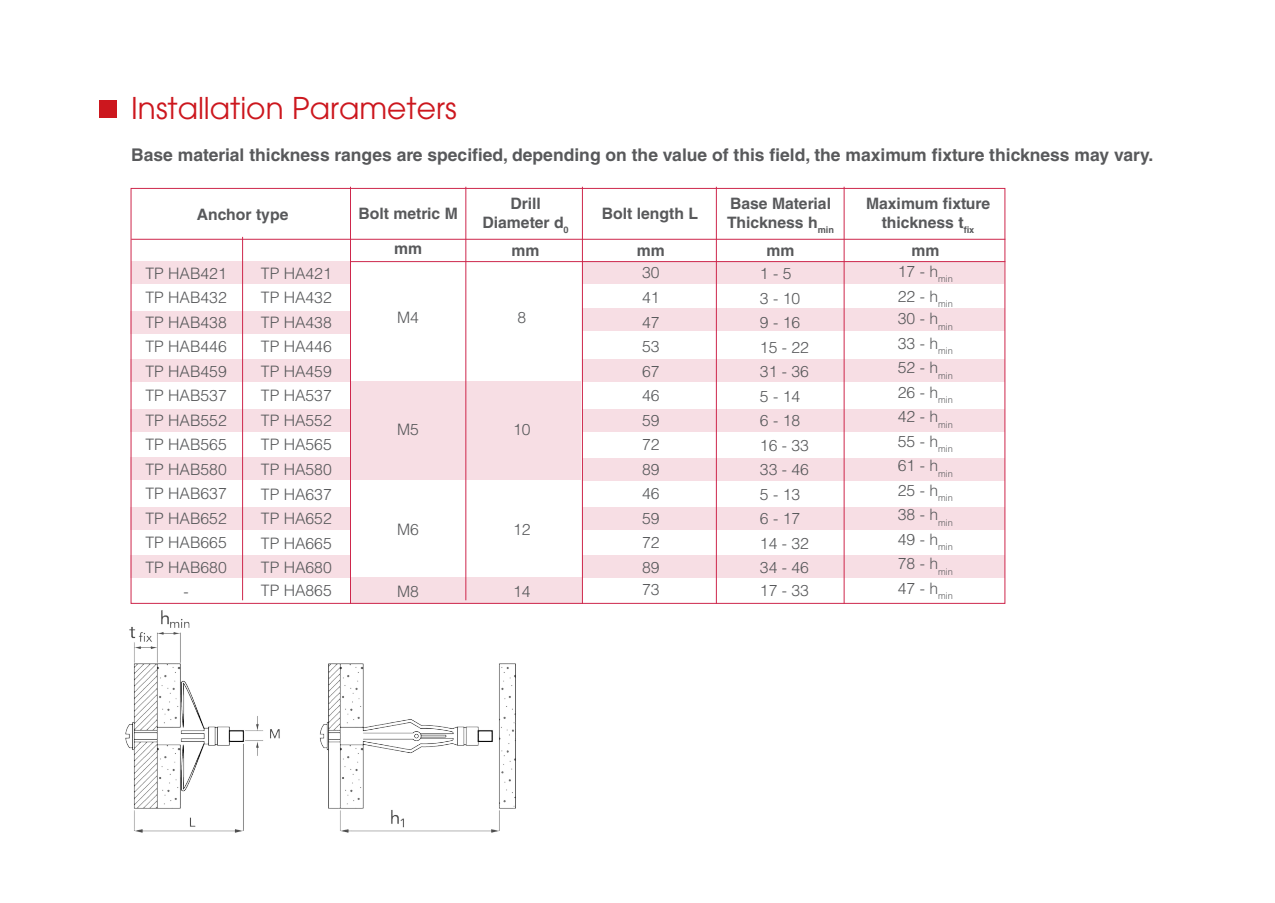
<style>
.page{position:relative;width:1275px;height:903px;background:#fff}
.page>*{position:absolute;margin:0;border:0;box-sizing:border-box;transform-origin:0 0}
.t1{font:29.75px "Avant Garde";color:#cc171e}
.t2{font:700 17.5px "Helvetica LT Std";color:#58595b}
.t3{font:300 15.75px/24.5px "Helvetica LT Std";color:#58595b;text-align:justify}
.t4{font:700 15.75px/18.9px "Helvetica LT Std";color:#58595b;text-align:center}
</style>
<div class="page">
<div style="left:99px;top:100px;width:18px;height:18px;background:#cc171e"></div>
<hr style="left:242px;top:237px;width:1px;height:363px;background:#ce274c">
<hr style="left:350px;top:187px;width:1px;height:417px;background:#ce274c">
<hr style="left:465px;top:187px;width:1px;height:413px;background:#ce274c">
<hr style="left:582px;top:187px;width:1px;height:417px;background:#ce274c">
<hr style="left:716px;top:187px;width:1px;height:417px;background:#ce274c">
<hr style="left:844px;top:187px;width:1px;height:417px;background:#ce274c">
<hr style="left:131px;top:239px;width:874px;height:1px;background:#ce274c">
<hr style="left:350px;top:261px;width:655px;height:1px;background:#ce274c">
<div style="left:131px;top:261px;width:219px;height:23px;background:#f7dee4"></div>
<div style="left:350px;top:382px;width:231px;height:98px;background:#f7dee4"></div>
<div style="left:582px;top:261px;width:422px;height:23px;background:#f7dee4"></div>
<div style="left:131px;top:311px;width:220px;height:23px;background:#f7dee4"></div>
<div style="left:131px;top:409px;width:220px;height:23px;background:#f7dee4"></div>
<div style="left:131px;top:507px;width:220px;height:22px;background:#f7dee4"></div>
<div style="left:582px;top:309px;width:423px;height:22px;background:#f7dee4"></div>
<div style="left:131px;top:359px;width:220px;height:23px;background:#f7dee4"></div>
<div style="left:131px;top:457px;width:220px;height:23px;background:#f7dee4"></div>
<div style="left:131px;top:555px;width:220px;height:23px;background:#f7dee4"></div>
<div style="left:350px;top:578px;width:232px;height:26px;background:#f7dee4"></div>
<div style="left:582px;top:359px;width:423px;height:23px;background:#f7dee4"></div>
<div style="left:582px;top:409px;width:423px;height:23px;background:#f7dee4"></div>
<div style="left:582px;top:459px;width:423px;height:22px;background:#f7dee4"></div>
<div style="left:582px;top:507px;width:423px;height:22px;background:#f7dee4"></div>
<div style="left:582px;top:555px;width:423px;height:23px;background:#f7dee4"></div>
<img style="left:125px;top:610px;width:391px;height:223px">
<h1 class="t1" style="left:131px;top:90px;width:327px">Installation Parameters</h1>
<p class="t2" style="left:131px;top:144px;width:1024px">Base material thickness ranges are specified, depending on the value of this field, the maximum fixture thickness may vary.</p>
<p class="t4" style="left:197px;top:204px;width:93px">Anchor type</p>
<p class="t4" style="left:358px;top:204px;width:101px">Bolt metric M</p>
<p class="t4" style="left:482px;top:194px;width:88px">Drill<br>Diameter d<sub>0</sub></p>
<p class="t4" style="left:602px;top:204px;width:98px">Bolt length L</p>
<p class="t4" style="left:727px;top:194px;width:109px;text-align:left">Base Material<br>Thickness h<sub>min</sub></p>
<p class="t4" style="left:866px;top:194px;width:126px">Maximum fixture thickness t<sub>fix</sub></p>
<p class="t4" style="left:394px;top:239px;width:30px">mm</p>
<p class="t4" style="left:512px;top:241px;width:30px">mm</p>
<p class="t4" style="left:637px;top:241px;width:30px">mm</p>
<p class="t4" style="left:766px;top:241px;width:30px">mm</p>
<p class="t4" style="left:911px;top:241px;width:30px">mm</p>
<p class="t3" style="left:145px;top:261px;width:83px;text-align:center">TP HAB421<br>TP HAB432<br>TP HAB438<br>TP HAB446<br>TP HAB459<br>TP HAB537<br>TP HAB552<br>TP HAB565<br>TP HAB580<br>TP HAB637<br>TP HAB652<br>TP HAB665<br>TP HAB680 -</p>
<p class="t3" style="left:261px;top:261px;width:72px">TP HA421<br>TP HA432<br>TP HA438<br>TP HA446<br>TP HA459<br>TP HA537<br>TP HA552<br>TP HA565<br>TP HA580<br>TP HA637<br>TP HA652<br>TP HA665<br>TP HA680</p>
<p class="t3" style="left:261px;top:578px;width:72px">TP HA865</p>
<p class="t3" style="left:397px;top:305px;width:23px">M4</p>
<p class="t3" style="left:397px;top:417px;width:23px">M5</p>
<p class="t3" style="left:397px;top:517px;width:23px">M6</p>
<p class="t3" style="left:397px;top:579px;width:23px">M8</p>
<p class="t3" style="left:517px;top:305px;width:10px">8</p>
<p class="t3" style="left:513px;top:417px;width:19px">10</p>
<p class="t3" style="left:513px;top:517px;width:19px">12</p>
<p class="t3" style="left:513px;top:579px;width:19px">14</p>
<p class="t3" style="left:642px;top:260px;width:19px">30<br>41<br>47<br>53<br>67<br>46<br>59<br>72<br>89<br>46<br>59<br>72<br>89</p>
<p class="t3" style="left:642px;top:577px;width:19px">73</p>
<p class="t3" style="left:760px;top:261px;width:51px;text-align:left">1 - 5<br>3 - 10<br>9 - 16<br>15 - 22<br>31 - 36<br>5 - 14<br>6 - 18<br>16 - 33<br>33 - 46<br>5 - 13<br>6 - 17<br>14 - 32<br>34 - 46</p>
<p class="t3" style="left:760px;top:578px;width:51px">17 - 33</p>
<p class="t3" style="left:898px;top:260px;width:57px;line-height:23.4px">17 - h<sub>min </sub>22 - h<sub>min </sub>30 - h<sub>min</sub></p>
<p class="t3" style="left:898px;top:331px;width:57px">33 - h<sub>min </sub>52 - h<sub>min </sub>26 - h<sub>min </sub>42 - h<sub>min </sub>55 - h<sub>min </sub>61 - h<sub>min </sub>25 - h<sub>min </sub>38 - h<sub>min </sub>49 - h<sub>min </sub>78 - h<sub>min </sub>47 - h<sub>min</sub></p>
</div>
